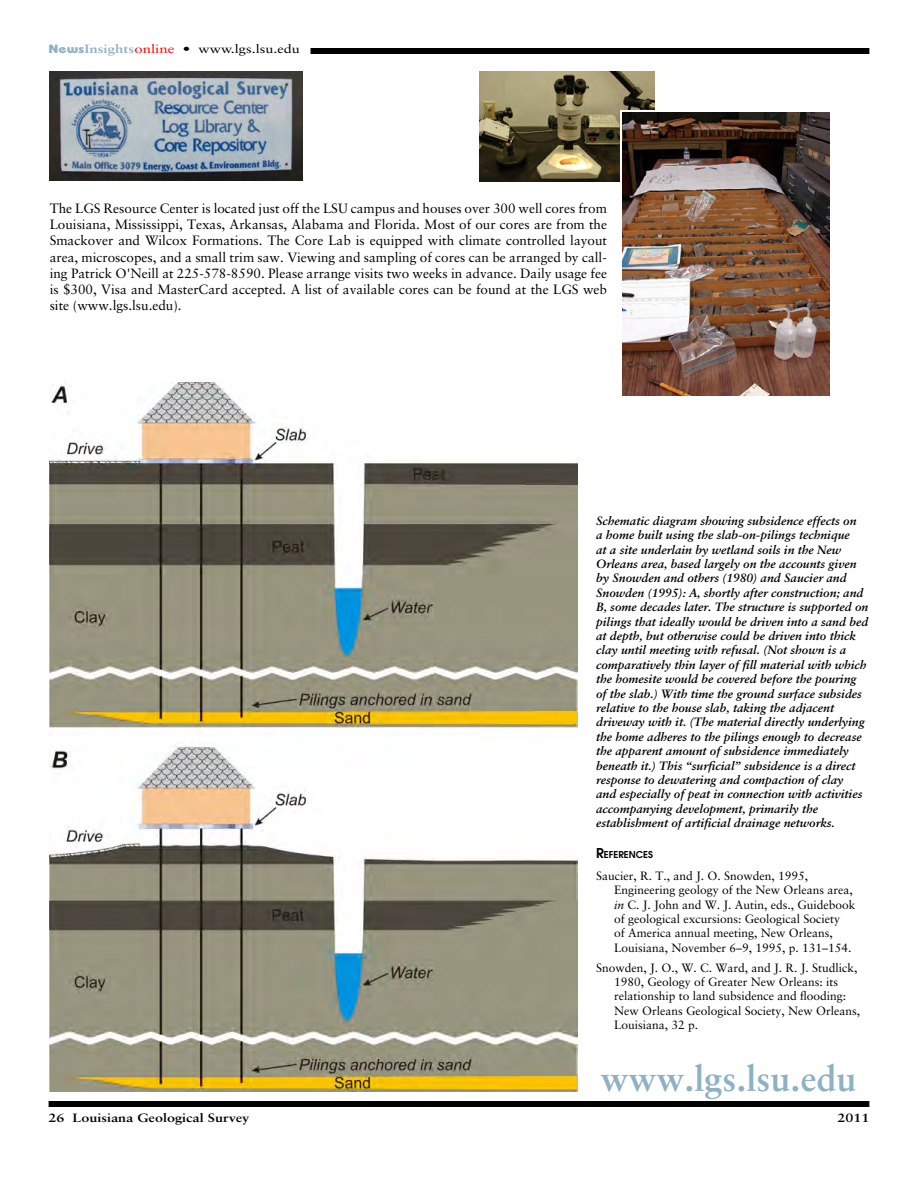
<style>
.page{position:relative;width:918px;height:1188px;background:#fff}
.page>*{position:absolute;margin:0;border:0;box-sizing:border-box;transform-origin:0 0}
.t1{font:700 36px "Sabon";color:#8eb1c4}
.t2{font:13.5px/16.2px "Sabon";color:#000;text-align:justify}
.t3{font:italic 700 12px/14.4px "Sabon";color:#000}
.t4{font:12px/14.4px "Sabon";color:#000}
.t5{font:12px "Sabon";color:#000;scale:1.25 1}
.t6{font:700 12px "Sabon";color:#000;scale:1.2 1}
.t7{font:600 9.45px "Avant Garde";color:#000}
.s1{font-family:"Bauhaus";font-weight:700;color:#8eb1c4}
.s2{font-weight:700;color:#8eb1c4}
.s3{color:#f00}
.s4{font-size:13.5px}
.s5{font-style:italic}
</style>
<div class="page">
<div style="left:310px;top:48px;width:559px;height:6px;background:#000"></div>
<div style="left:49px;top:1101px;width:820px;height:6px;background:#000"></div>
<img style="left:50px;top:382px;width:528px;height:709px">
<img style="left:50px;top:71px;width:252px;height:110px">
<img style="left:480px;top:71px;width:174px;height:110px">
<svg style="left:620px;top:111px;width:37px;height:70px"></svg>
<img style="left:622px;top:113px;width:208px;height:282px">
<p class="t5" style="left:49px;top:42px;width:202px"><span class="s1">News</span><span class="s2">Insights</span><span class="s3">online</span> • www.lgs.lsu.edu</p>
<p class="t2" style="left:50px;top:200px;width:559px">The LGS Resource Center is located just off the LSU campus and houses over 300 well cores from Louisiana, Mississippi, Texas, Arkansas, Alabama and Florida. Most of our cores are from the Smackover and Wilcox Formations. The Core Lab is equipped with climate controlled layout area, microscopes, and a small trim saw. Viewing and sampling of cores can be arranged by call&shy;ing Patrick O'Neill at 225-578-8590. Please arrange visits two weeks in advance. Daily usage fee is $300, Visa and MasterCard accepted. A list of available cores can be found at the LGS web site (www.lgs.lsu.edu).</p>
<p class="t3" style="left:596px;top:513px;width:274px">Schematic diagram showing subsidence effects on<br>a home built using the slab-on-pilings technique<br>at a site underlain by wetland soils in the New Orleans area, based largely on the accounts given by Snowden and others (1980) and Saucier and Snowden (1995): A, shortly after construction; and B, some decades later. The structure is supported on pilings that ideally would be driven into a sand bed at depth, but otherwise could be driven into thick clay until meeting with refusal. (Not shown is a comparatively thin layer of fill material with which the homesite would be covered before the pouring of the slab.) With time the ground surface subsides relative to the house slab, taking the adjacent driveway with it. (The material directly underlying the home adheres to the pilings enough to decrease the apparent amount of subsidence immediately beneath it.) This “surficial” subsidence is a direct response to dewatering and compaction of clay<br>and especially of peat in connection with activities accompanying development, primarily the establishment of artificial drainage networks.</p>
<p class="t7" style="left:596px;top:848px;width:58px"><span class="s4">R</span>EFERENCES</p>
<p class="t4" style="left:614px;top:868px;width:243px;text-indent:-18px">Saucier, R. T., and J. O. Snowden, 1995, Engineering geology of the New Orleans area, <span class="s5">in</span> C. J. John and W. J. Autin, eds., Guidebook of geological excursions: Geological Society<br>of America annual meeting, New Orleans, Louisiana, November 6–9, 1995, p. 131–154.</p>
<p class="t4" style="left:614px;top:960px;width:248px;text-indent:-18px">Snowden, J. O., W. C. Ward, and J. R. J. Studlick, 1980, Geology of Greater New Orleans: its relationship to land subsidence and flooding:<br>New Orleans Geological Society, New Orleans, Louisiana, 32 p.</p>
<h1 class="t1" style="left:600px;top:1056px;width:258px">www.lgs.lsu.edu</h1>
<p class="t6" style="left:49px;top:1111px;width:169px">26 Louisiana Geological Survey</p>
<p class="t6" style="left:837px;top:1111px;width:28px">2011</p>
</div>
